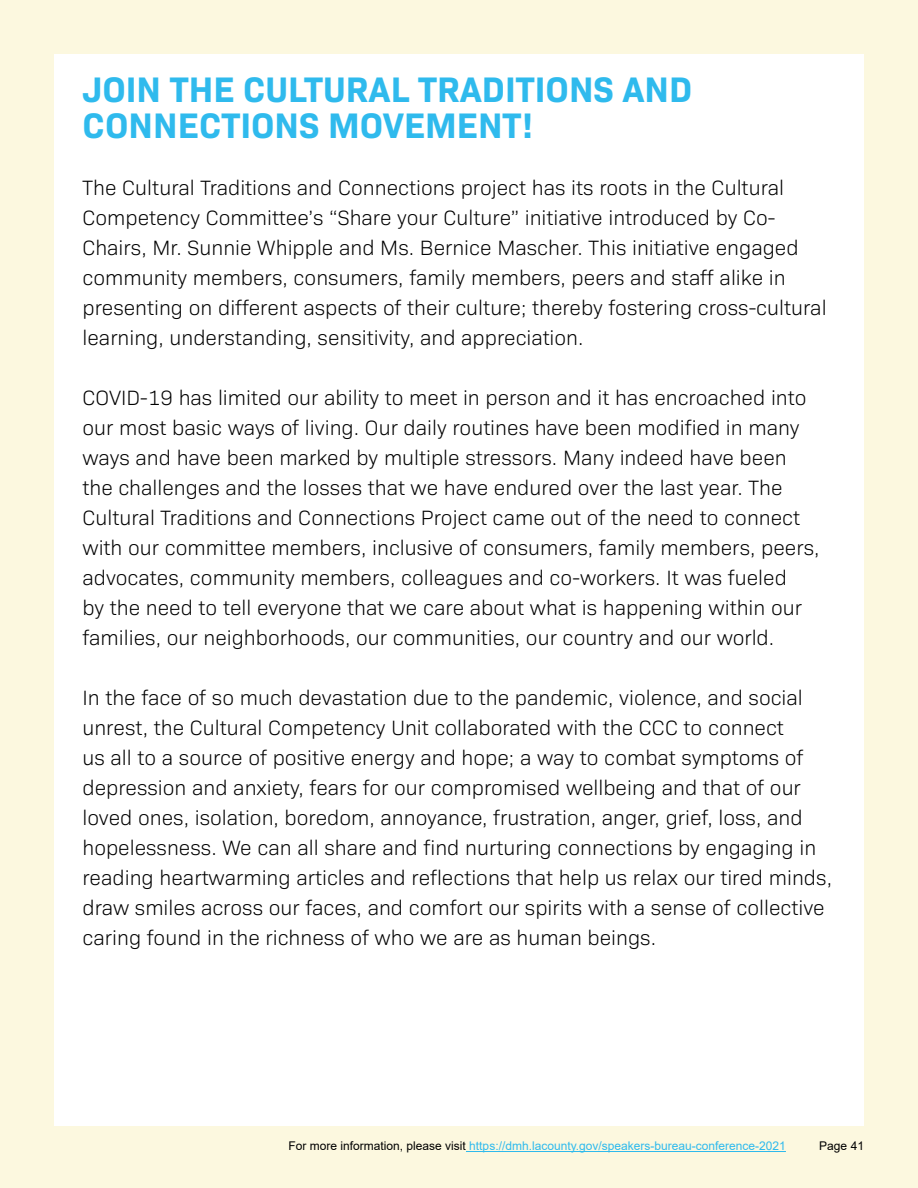
<style>
.page{position:relative;width:918px;height:1188px;background:#fcf8df}
.page>*{position:absolute;margin:0;border:0;box-sizing:border-box;transform-origin:0 0}
.t1{font:700 36px/36px "Bio Sans";color:#2fbaed}
.t2{font:300 21px/30px "Bio Sans";color:#000}
.t3{font:12px "Arial";color:#2fbaed}
.t4{font:12px "Arial";color:#000}
.s1{color:#000}
</style>
<div class="page">
<div style="left:54px;top:54px;width:810px;height:1071px;background:#fff"></div>
<hr style="left:466px;top:1151px;width:320px;height:1px;background:#2fbaed">
<h1 class="t1" style="left:82px;top:69px;width:611px">JOIN THE CULTURAL TRADITIONS AND<br>CONNECTIONS MOVEMENT!</h1>
<p class="t2" style="left:82px;top:171px;width:746px">The Cultural Traditions and Connections project has its roots in the Cultural Competency Committee’s “Share your Culture” initiative introduced by Co-Chairs, Mr. Sunnie Whipple and Ms. Bernice Mascher. This initiative engaged community members, consumers, family members, peers and staff alike in presenting on different aspects of their culture; thereby fostering cross-cultural learning, understanding, sensitivity, and appreciation.</p>
<p class="t2" style="left:82px;top:381px;width:739px">COVID-19 has limited our ability to meet in person and it has encroached into our most basic ways of living. Our daily routines have been modified in many ways and have been marked by multiple stressors. Many indeed have been the challenges and the losses that we have endured over the last year. The Cultural Traditions and Connections Project came out of the need to connect with our committee members, inclusive of consumers, family members, peers, advocates, community members, colleagues and co-workers. It was fueled<br>by the need to tell everyone that we care about what is happening within our families, our neighborhoods, our communities, our country and our world.</p>
<p class="t2" style="left:82px;top:682px;width:751px">In the face of so much devastation due to the pandemic, violence, and social unrest, the Cultural Competency Unit collaborated with the CCC to connect<br>us all to a source of positive energy and hope; a way to combat symptoms of depression and anxiety, fears for our compromised wellbeing and that of our loved ones, isolation, boredom, annoyance, frustration, anger, grief, loss, and hopelessness. We can all share and find nurturing connections by engaging in reading heartwarming articles and reflections that help us relax our tired minds, draw smiles across our faces, and comfort our spirits with a sense of collective caring found in the richness of who we are as human beings.</p>
<p class="t3" style="left:289px;top:1138px;width:499px"><span class="s1">For more information, please visit</span> https://dmh.lacounty.gov/speakers-bureau-conference-2021</p>
<p class="t4" style="left:819px;top:1138px;width:46px">Page 41</p>
</div>
